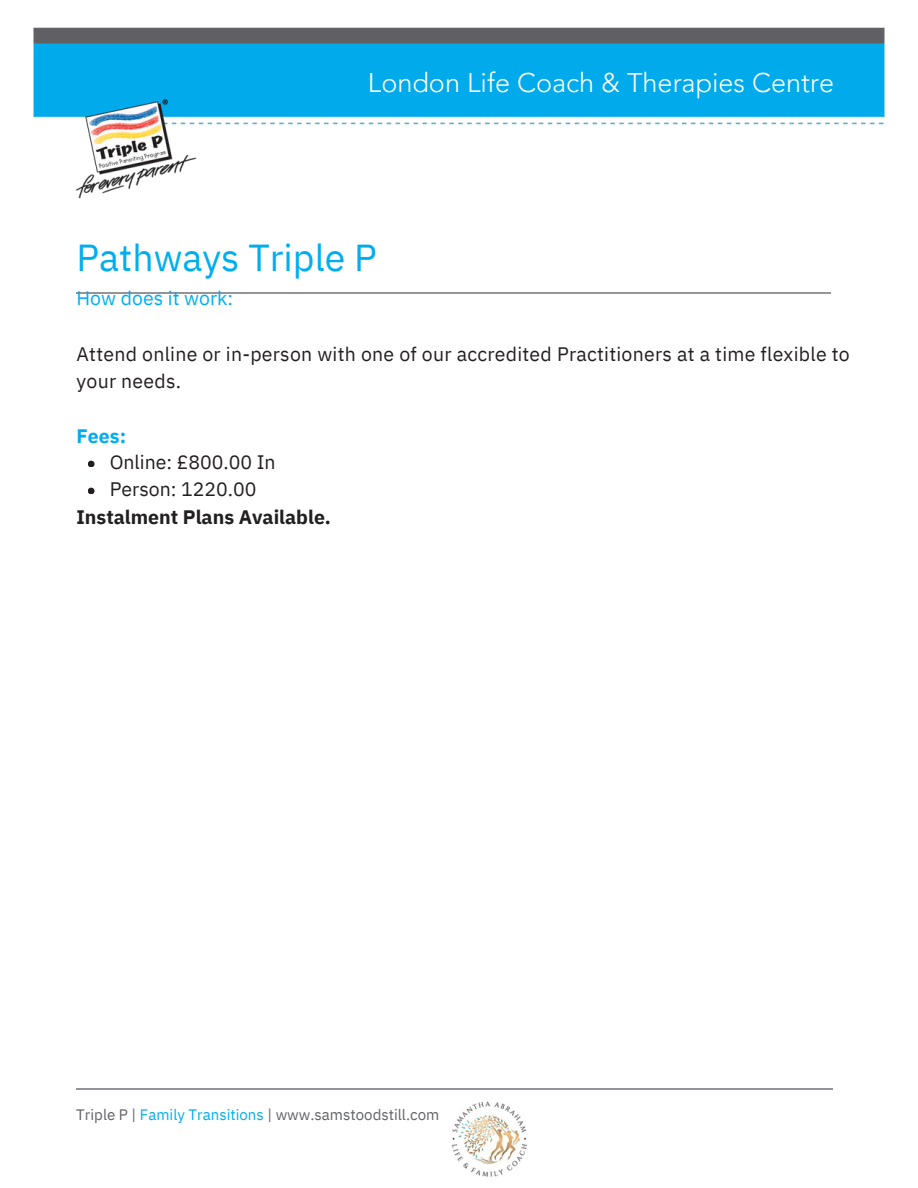
<style>
.page{position:relative;width:918px;height:1188px;background:#fff}
.page>*{position:absolute;margin:0;border:0;box-sizing:border-box;transform-origin:0 0}
.t1{font:37.5px "IBM Plex Sans";color:#00aeef}
.t2{font:300 27px "Avenir LT Pro";color:#fff}
.t3{font:19.5px/27px "IBM Plex Sans";letter-spacing:.015em;color:#231f20}
.t4{font:700 19.5px "IBM Plex Sans";color:#231f20}
.t5{font:19.5px "IBM Plex Sans";color:#00aeef}
.t6{font:700 19.5px "IBM Plex Sans";color:#00aeef}
.t7{font:15.15px "IBM Plex Sans";color:#626366}
.s1{color:#00aeef}
</style>
<div class="page">
<hr style="left:76px;top:1088px;width:757px;height:2px;background:#939598">
<hr style="left:77px;top:292px;width:754px;height:2px;background:#939598">
<img style="left:33px;top:27px;width:852px;height:172px">
<img style="left:451px;top:1101px;width:77px;height:76px">
<svg style="left:88px;top:461px;width:7px;height:6px"></svg>
<svg style="left:88px;top:488px;width:7px;height:6px"></svg>
<h3 class="t2" style="left:368px;top:72px;width:468px">London Life Coach &amp; Therapies Centre</h3>
<h2 class="t1" style="left:77px;top:233px;width:302px">Pathways Triple P</h2>
<h2 class="t5" style="left:77px;top:285px;width:158px">How does it work:</h2>
<h3 class="t3" style="left:77px;top:341px;width:775px">Attend online or in-person with one of our accredited Practitioners at a time flexible to your needs.</h3>
<h2 class="t6" style="left:77px;top:423px;width:51px">Fees:</h2>
<p class="t3" style="left:110px;top:449px;width:167px">Online: £800.00 In<br>Person: 1220.00</p>
<p class="t4" style="left:77px;top:504px;width:256px">Instalment Plans Available.</p>
<h3 class="t7" style="left:76px;top:1105px;width:365px">Triple P | <span class="s1">Family Transitions</span> | www.samstoodstill.com</h3>
</div>
